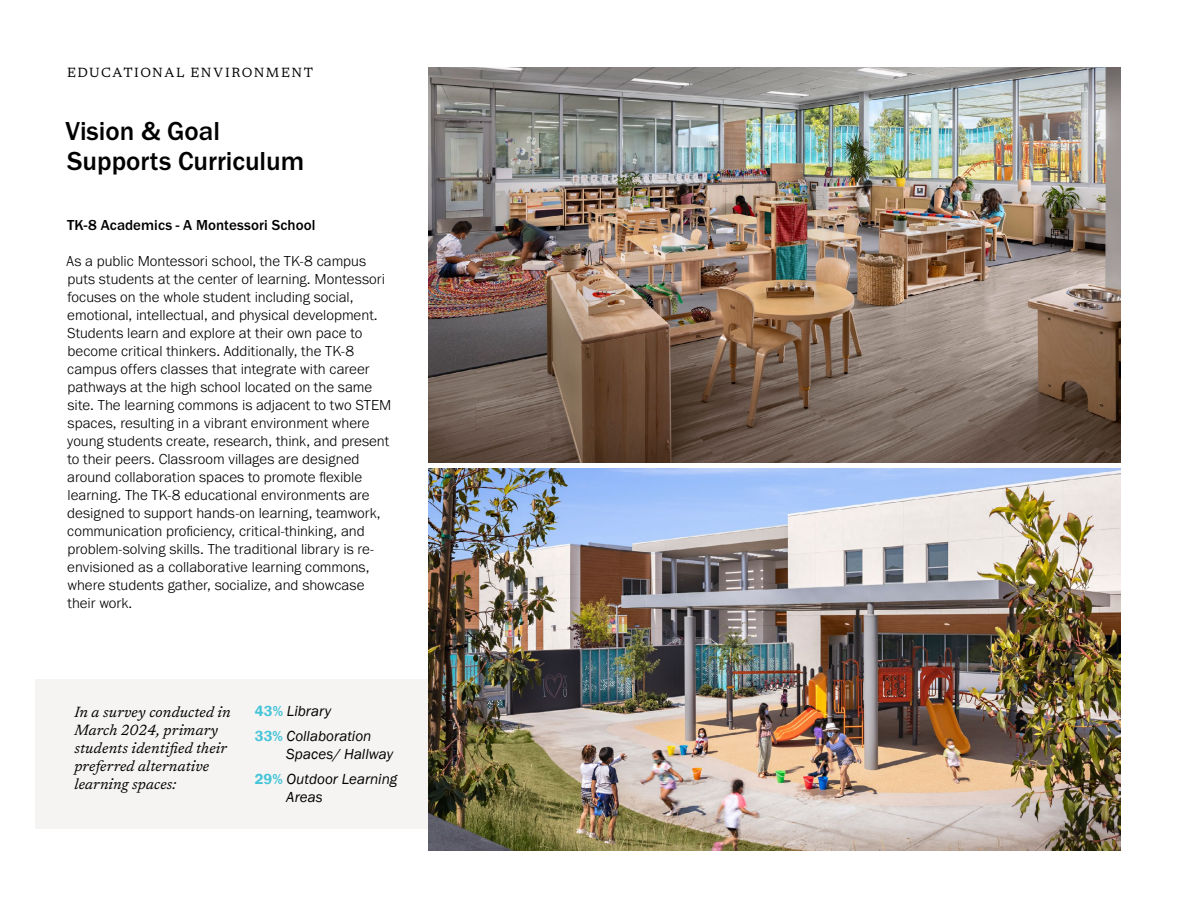
<style>
.page{position:relative;width:1188px;height:918px;background:#fff}
.page>*{position:absolute;margin:0;border:0;box-sizing:border-box;transform-origin:0 0}
.t1{font:500 27px/30px "Franklin Gothic URW";color:#000}
.t2{font:300 15px/18px "Franklin Gothic URW";color:#000}
.t3{font:italic 15px/18px "Newsreader";letter-spacing:.01em;color:#000}
.t4{font:italic 15px/24.8px "Franklin Gothic";color:#000}
.t5{font:500 15px "Franklin Gothic URW";letter-spacing:.005em;color:#000}
.t6{font:13.5px "Newsreader";letter-spacing:.11em;color:#000}
.s1{font-weight:600;font-style:normal;color:#45c4d9}
</style>
<div class="page">
<div style="left:36px;top:680px;width:420px;height:149px;background:#f5f4f2"></div>
<img style="left:428px;top:469px;width:692px;height:381px">
<img style="left:428px;top:68px;width:692px;height:395px">
<p class="t6" style="left:67px;top:63px;width:248px">EDUCATIONAL ENVIRONMENT</p>
<h1 class="t1" style="left:65px;top:115px;width:240px">Vision &amp; Goal<br>Supports Curriculum</h1>
<p class="t5" style="left:67px;top:215px;width:250px">TK-8 Academics - A Montessori School</p>
<p class="t2" style="left:67px;top:251px;width:326px">As a public Montessori school, the TK-8 campus puts students at the center of learning. Montessori focuses on the whole student including social, emotional, intellectual, and physical development.<br>Students learn and explore at their own pace to become critical thinkers. Additionally, the TK-8 campus offers classes that integrate with career pathways at the high school located on the same site. The learning commons is adjacent to two STEM spaces, resulting in a vibrant environment where young students create, research, think, and present to their peers. Classroom villages are designed around collaboration spaces to promote flexible learning. The TK-8 educational environments are designed to support hands-on learning, teamwork, communication proficiency, critical-thinking, and problem-solving skills. The traditional library is re&shy;envisioned as a collaborative learning commons, where students gather, socialize, and showcase their work.</p>
<p class="t3" style="left:74px;top:702px;width:158px">In a survey conducted in<br>March 2024, primary students identified their preferred alternative learning spaces:</p>
<p class="t4" style="left:255px;top:699px;width:118px"><span class="s1">43%</span> Library<br><span class="s1">33%</span> Collaboration</p>
<p class="t4" style="left:255px;top:742px;width:144px;text-align:right">Spaces/ Hallway<br><span class="s1">29%</span> Outdoor Learning</p>
<p class="t4" style="left:286px;top:785px;width:38px">Areas</p>
</div>
